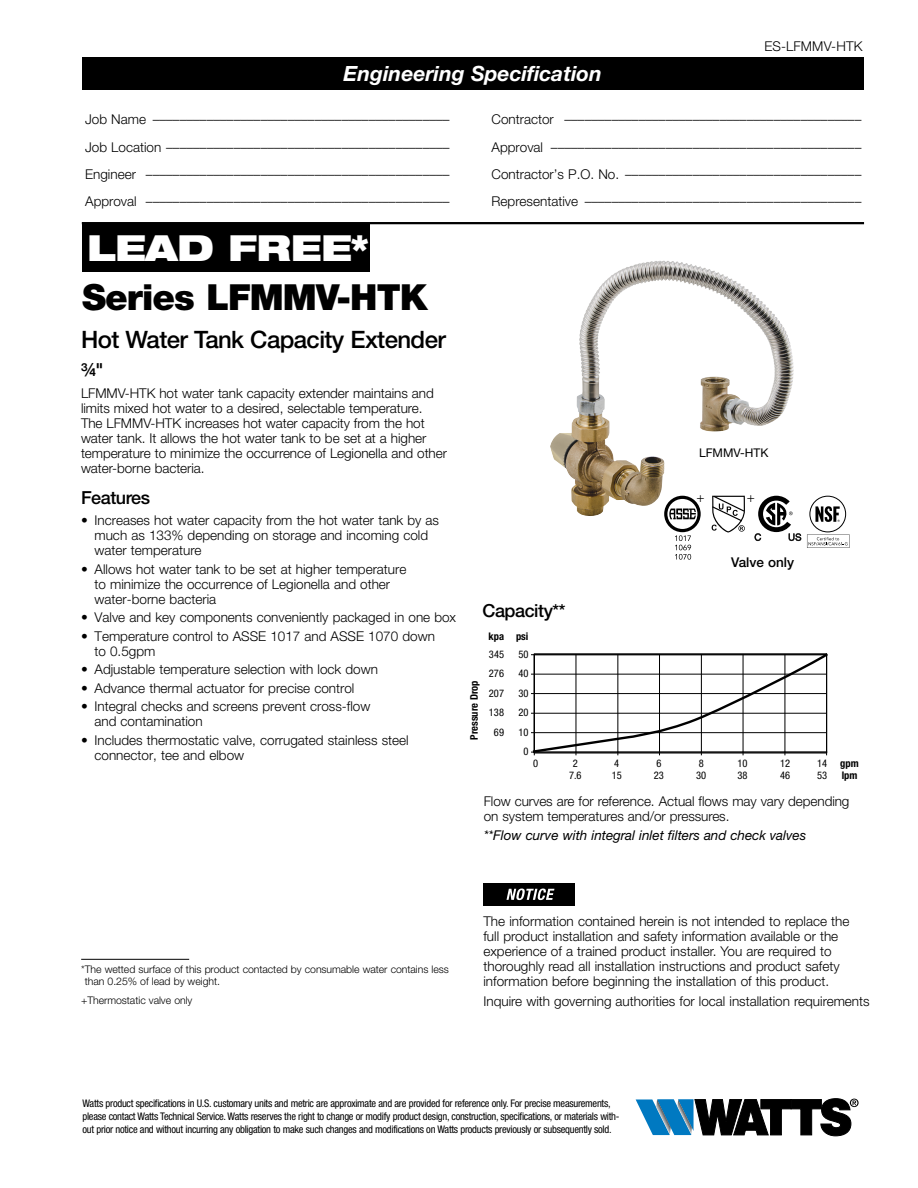
<style>
.page{position:relative;width:918px;height:1188px;background:#fff}
.page>*{position:absolute;margin:0;border:0;box-sizing:border-box;transform-origin:0 0}
._1_Head{font:900 36px "Helvetica Neue LT Std";letter-spacing:-.025em;color:#000}
.t1{font:900 expanded 36px "Helvetica Neue LT Std";letter-spacing:-.01em;color:#fff}
._2_Head{font:500 24px "Helvetica Neue LT Std";letter-spacing:-.025em;color:#000}
.Black_Box_Text{font:italic 700 21px "Helvetica Neue LT Std";color:#fff}
._3_Head{font:500 18px "Helvetica Neue LT Std";letter-spacing:-.025em;color:#000}
.Subhead_1{font:500 18px "Helvetica Neue LT Std";color:#000}
.Notice_body{font:300 13.5px/15px "Helvetica Neue LT Std";color:#000}
.Body{font:300 13.5px/15px "Helvetica Neue LT Std";letter-spacing:-.005em;color:#000}
.Body-2{font:italic 13.5px "Helvetica Neue LT Std";letter-spacing:-.005em;color:#000}
.Sheet_Name{font:300 13.5px "Helvetica Neue LT Std";letter-spacing:.01em;color:#000}
.t2{font:500 13.5px "Helvetica Neue LT Std";color:#000}
.t3{font:12px "Helvetica Neue LT Std";color:#000}
.Disclaimer{font:condensed 10.5px/13.2px "Helvetica Neue LT Std";letter-spacing:-.025em;color:#000}
.Wetted_Footnote{font:300 10.5px/12px "Helvetica Neue LT Std";letter-spacing:-.005em;color:#000}
.t4{font:700 condensed 10.5px "Helvetica Neue LT Std";color:#000}
</style>
<div class="page">
<div style="left:82px;top:57px;width:781px;height:33px;background:#000"></div>
<hr style="left:82px;top:222px;width:782px;height:2px;background:#000">
<div style="left:82px;top:223px;width:288px;height:49px;background:#000"></div>
<img style="left:550px;top:260px;width:115px;height:256px">
<svg style="left:664px;top:496px;width:37px;height:64px"></svg>
<svg style="left:712px;top:496px;width:33px;height:36px"></svg>
<svg style="left:755px;top:496px;width:46px;height:45px"></svg>
<div style="left:810px;top:496px;width:36px;height:36px;border:1px solid #000;border-radius:50%"></div>
<svg style="left:815px;top:506px;width:25px;height:16px"></svg>
<svg style="left:807px;top:534px;width:43px;height:14px"></svg>
<svg style="left:531px;top:653px;width:297px;height:102px"></svg>
<div style="left:483px;top:883px;width:92px;height:22px;background:#000"></div>
<svg style="left:507px;top:889px;width:47px;height:11px"></svg>
<hr style="left:81px;top:959px;width:108px;height:1px;background:#000">
<svg style="left:636px;top:1098px;width:223px;height:38px"></svg>
<p class="Sheet_Name" style="left:764px;top:38px;width:99px">ES-LFMMV-HTK</p>
<p class="Black_Box_Text" style="left:343px;top:61px;width:260px">Engineering Specification</p>
<p class="Notice_body" style="left:85px;top:112px;width:366px">Job Name ––––––––––––––––––––––––––––––––––––––––––––</p>
<p class="Notice_body" style="left:492px;top:112px;width:371px">Contractor ––––––––––––––––––––––––––––––––––––––––––––</p>
<p class="Notice_body" style="left:85px;top:139px;width:366px">Job Location ––––––––––––––––––––––––––––––––––––––––––</p>
<p class="Notice_body" style="left:492px;top:139px;width:371px">Approval ––––––––––––––––––––––––––––––––––––––––––––––</p>
<p class="Notice_body" style="left:85px;top:166px;width:366px">Engineer –––––––––––––––––––––––––––––––––––––––––––––</p>
<p class="Notice_body" style="left:492px;top:166px;width:371px">Contractor’s P.O. No. –––––––––––––––––––––––––––––––––––</p>
<p class="Notice_body" style="left:85px;top:194px;width:366px">Approval –––––––––––––––––––––––––––––––––––––––––––––</p>
<p class="Notice_body" style="left:492px;top:194px;width:371px">Representative –––––––––––––––––––––––––––––––––––––––––</p>
<p class="t1" style="left:87px;top:224px;width:283px">LEAD FREE*</p>
<h1 class="_1_Head" style="left:82px;top:276px;width:347px">Series LFMMV-HTK</h1>
<h2 class="_2_Head" style="left:81px;top:325px;width:366px">Hot Water Tank Capacity Extender</h2>
<p class="Subhead_1" style="left:81px;top:359px;width:24px">¾"</p>
<p class="Body" style="left:81px;top:385px;width:368px">LFMMV-HTK hot water tank capacity extender maintains and limits mixed hot water to a desired, selectable temperature.<br>The LFMMV-HTK increases hot water capacity from the hot water tank. It allows the hot water tank to be set at a higher temperature to minimize the occurrence of Legionella and other water-borne bacteria.</p>
<h3 class="_3_Head" style="left:81px;top:487px;width:71px">Features</h3>
<p class="Notice_body" style="left:94px;top:513px;width:346px;text-indent:-14px">• Increases hot water capacity from the hot water tank by as much as 133% depending on storage and incoming cold water temperature</p>
<p class="Notice_body" style="left:94px;top:561px;width:313px;text-indent:-14px">• Allows hot water tank to be set at higher temperature to minimize the occurrence of Legionella and other water-borne bacteria</p>
<p class="Notice_body" style="left:81px;top:610px;width:377px">• Valve and key components conveniently packaged in one box</p>
<p class="Notice_body" style="left:94px;top:628px;width:342px;text-indent:-14px">• Temperature control to ASSE 1017 and ASSE 1070 down to 0.5gpm</p>
<p class="Notice_body" style="left:81px;top:662px;width:298px">• Adjustable temperature selection with lock down</p>
<p class="Notice_body" style="left:81px;top:680px;width:275px">• Advance thermal actuator for precise control</p>
<p class="Notice_body" style="left:94px;top:699px;width:277px;text-indent:-14px">• Integral checks and screens prevent cross-flow and contamination</p>
<p class="Notice_body" style="left:94px;top:732px;width:316px;text-indent:-14px">• Includes thermostatic valve, corrugated stainless steel connector, tee and elbow</p>
<p class="t3" style="left:699px;top:446px;width:71px">LFMMV-HTK</p>
<p class="Notice_body" style="left:696px;top:489px;width:10px">+</p>
<p class="Notice_body" style="left:747px;top:489px;width:10px">+</p>
<p class="t2" style="left:731px;top:554px;width:64px">Valve only</p>
<p class="_3_Head" style="left:482px;top:600px;width:84px">Capacity**</p>
<p class="t4" style="left:489px;top:630px;width:41px">kpa psi</p>
<p class="Disclaimer" style="left:489px;top:647px;width:17px">345</p>
<p class="Disclaimer" style="left:518px;top:647px;width:12px">50</p>
<p class="Disclaimer" style="left:489px;top:667px;width:17px">276</p>
<p class="Disclaimer" style="left:518px;top:667px;width:12px">40</p>
<p class="Disclaimer" style="left:489px;top:686px;width:17px">207</p>
<p class="Disclaimer" style="left:518px;top:686px;width:12px">30</p>
<p class="Disclaimer" style="left:489px;top:706px;width:17px">138</p>
<p class="Disclaimer" style="left:518px;top:706px;width:12px">20</p>
<p class="Disclaimer" style="left:494px;top:725px;width:12px">69</p>
<p class="Disclaimer" style="left:518px;top:725px;width:12px">10</p>
<p class="Disclaimer" style="left:523px;top:745px;width:7px">0</p>
<p class="Disclaimer" style="left:533px;top:756px;width:7px">0</p>
<p class="Disclaimer" style="left:573px;top:756px;width:7px">2</p>
<p class="Disclaimer" style="left:614px;top:756px;width:7px">4</p>
<p class="Disclaimer" style="left:656px;top:756px;width:7px">6</p>
<p class="Disclaimer" style="left:699px;top:756px;width:7px">8</p>
<p class="Disclaimer" style="left:737px;top:756px;width:12px">10</p>
<p class="Disclaimer" style="left:780px;top:756px;width:12px">12</p>
<p class="Disclaimer" style="left:817px;top:756px;width:12px">14</p>
<p class="t4" style="left:840px;top:757px;width:20px">gpm</p>
<p class="Disclaimer" style="left:569px;top:768px;width:14px">7.6</p>
<p class="Disclaimer" style="left:612px;top:768px;width:12px">15</p>
<p class="Disclaimer" style="left:654px;top:768px;width:12px">23</p>
<p class="Disclaimer" style="left:696px;top:768px;width:12px">30</p>
<p class="Disclaimer" style="left:737px;top:768px;width:12px">38</p>
<p class="Disclaimer" style="left:780px;top:768px;width:12px">46</p>
<p class="Disclaimer" style="left:817px;top:768px;width:12px">53</p>
<p class="t4" style="left:842px;top:769px;width:17px">lpm</p>
<p class="t4" style="left:468px;top:740px;width:61px;rotate:-90deg">Pressure Drop</p>
<p class="Wetted_Footnote" style="left:85px;top:963px;width:366px;text-indent:-4px">*The wetted surface of this product contacted by consumable water contains less than 0.25% of lead by weight.</p>
<p class="Wetted_Footnote" style="left:81px;top:994px;width:113px">+Thermostatic valve only</p>
<p class="Body" style="left:484px;top:793px;width:367px">Flow curves are for reference. Actual flows may vary depending on system temperatures and/or pressures.</p>
<p class="Body-2" style="left:484px;top:827px;width:324px">**Flow curve with integral inlet filters and check valves</p>
<p class="Notice_body" style="left:483px;top:913px;width:368px">The information contained herein is not intended to replace the full product installation and safety information available or the experience of a trained product installer. You are required to thoroughly read all installation instructions and product safety information before beginning the installation of this product.</p>
<p class="Notice_body" style="left:483px;top:993px;width:388px">Inquire with governing authorities for local installation requirements</p>
<p class="Disclaimer" style="left:82px;top:1096px;width:538px">Watts product specifications in U.S. customary units and metric are approximate and are provided for reference only. For precise measurements, please contact Watts Technical Service. Watts reserves the right to change or modify product design, construction, specifications, or materials with&shy;out prior notice and without incurring any obligation to make such changes and modifications on Watts products previously or subsequently sold.</p>
</div>
